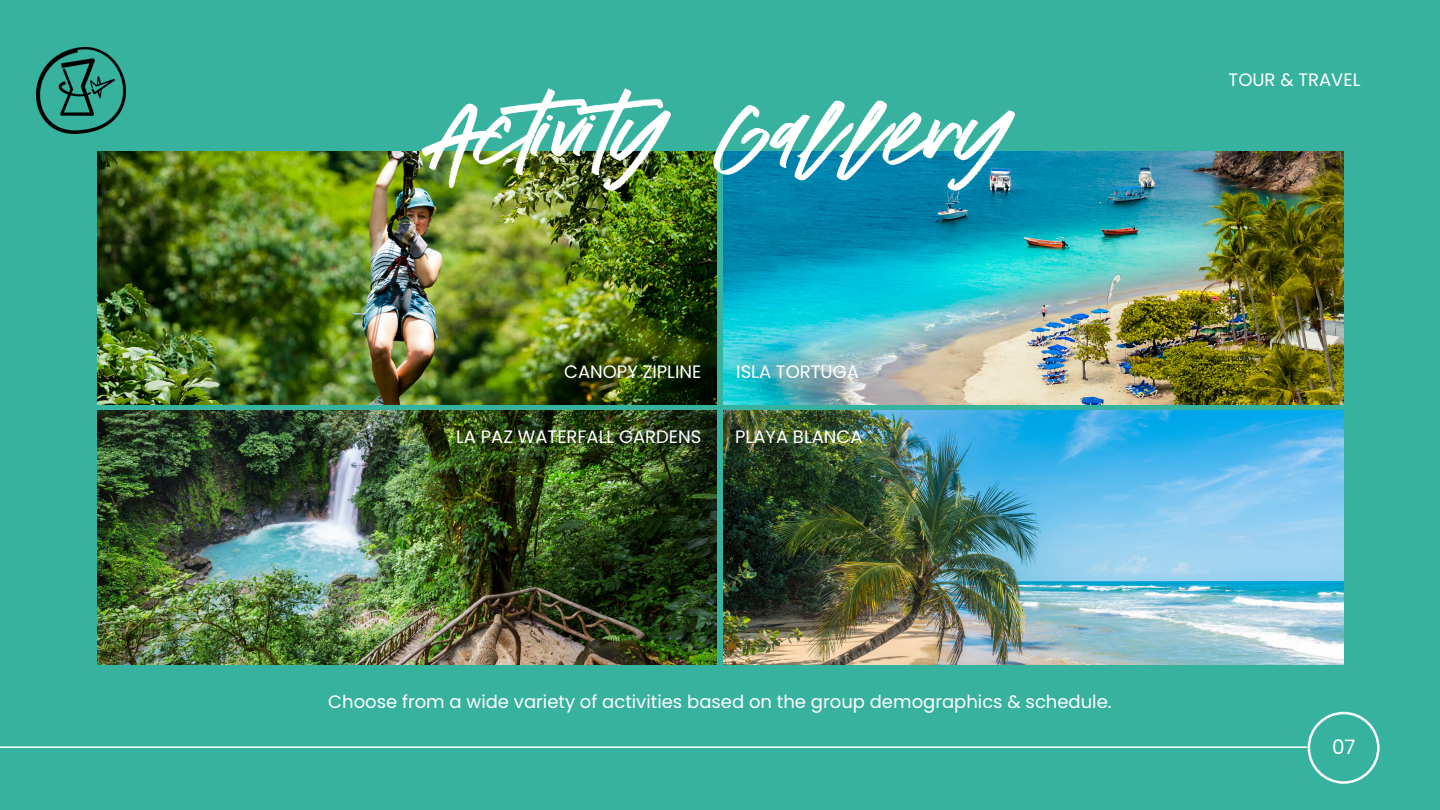
<style>
.page{position:relative;width:1440px;height:810px;background:#36b29e}
.page>*{position:absolute;margin:0;border:0;box-sizing:border-box;transform-origin:0 0}
.t1{font:86px "Addictive";color:#fff}
.t2{font:20px "Poppins";color:#fff}
.t3{font:18px "Poppins";color:#fff}
</style>
<div class="page">
<img style="left:97px;top:151px;width:620px;height:254px">
<img style="left:97px;top:411px;width:620px;height:253px">
<img style="left:724px;top:151px;width:619px;height:254px">
<img style="left:724px;top:411px;width:619px;height:253px">
<hr style="left:0;top:746px;width:1307px;height:2px;background:#fff">
<svg style="left:1308px;top:712px;width:72px;height:72px"></svg>
<img style="left:37px;top:48px;width:89px;height:85px">
<p class="t1" style="left:433px;top:95px;width:575px">Activity Gallery</p>
<p class="t3" style="left:564px;top:359px;width:139px">CANOPY ZIPLINE</p>
<p class="t3" style="left:736px;top:359px;width:124px">ISLA TORTUGA</p>
<p class="t3" style="left:456px;top:424px;width:247px">LA PAZ WATERFALL GARDENS</p>
<p class="t3" style="left:735px;top:424px;width:129px">PLAYA BLANCA</p>
<p class="t3" style="left:328px;top:689px;width:785px">Choose from a wide variety of activities based on the group demographics &amp; schedule.</p>
<p class="t3" style="left:1229px;top:67px;width:133px">TOUR &amp; TRAVEL</p>
<p class="t2" style="left:1332px;top:733px;width:25px">07</p>
</div>
